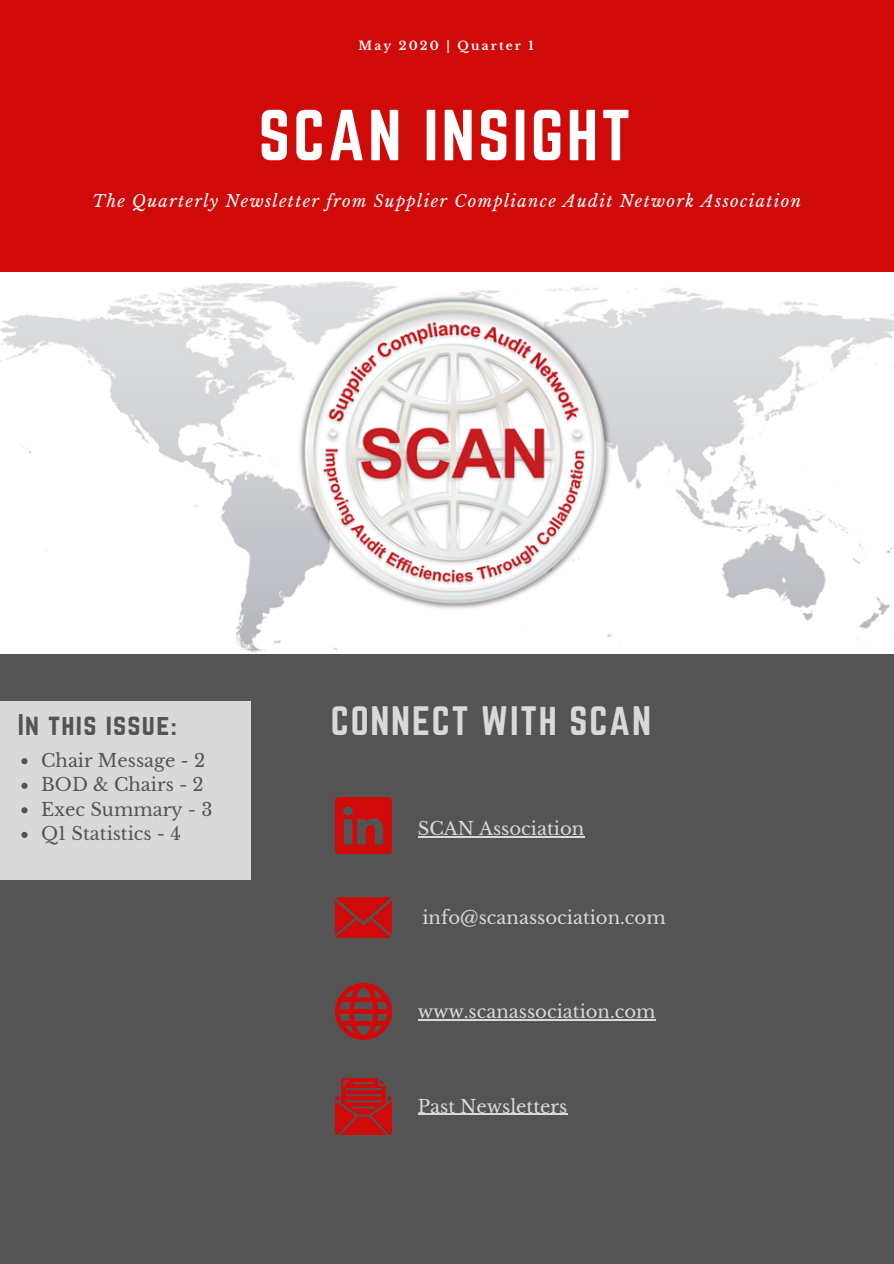
<style>
.page{position:relative;width:894px;height:1264px;background:#fff}
.page>*{position:absolute;margin:0;border:0;box-sizing:border-box;transform-origin:0 0}
.t1{font:63px "Norwester";letter-spacing:.05em;color:#fff}
.t2{font:36px "Norwester";letter-spacing:.05em;color:#d9d9d9}
.t3{font:26.25px "Norwester";letter-spacing:.05em;color:#545454}
.t4{font:18px "Libre Baskerville";color:#d9d9d9}
.t5{font:18px/24.6px "Libre Baskerville";color:#545454}
.t6{font:italic 16.5px "Libre Baskerville";letter-spacing:.08em;color:#fff}
.t7{font:700 12px "Libre Baskerville";letter-spacing:.18em;color:#fff}
</style>
<div class="page">
<div style="left:0;top:0;width:893px;height:1263px;background:#d00909"></div>
<div style="left:0;top:654px;width:893px;height:609px;background:#545454"></div>
<img style="left:0;top:273px;width:893px;height:380px">
<div style="left:0;top:701px;width:250px;height:178px;background:#d9d9d9"></div>
<svg style="left:21px;top:758px;width:7px;height:6px"></svg>
<svg style="left:21px;top:782px;width:7px;height:6px"></svg>
<svg style="left:21px;top:807px;width:7px;height:6px"></svg>
<svg style="left:21px;top:831px;width:7px;height:7px"></svg>
<img style="left:335px;top:797px;width:56px;height:56px">
<img style="left:335px;top:897px;width:56px;height:41px">
<img style="left:335px;top:983px;width:56px;height:56px">
<img style="left:335px;top:1078px;width:56px;height:56px">
<hr style="left:417px;top:836px;width:167px;height:1px;background:#d9d9d9">
<hr style="left:417px;top:1019px;width:238px;height:1px;background:#d9d9d9">
<hr style="left:417px;top:1113px;width:150px;height:1px;background:#d9d9d9">
<p class="t7" style="left:358px;top:38px;width:177px">May 2020 | Quarter 1</p>
<h1 class="t1" style="left:258px;top:105px;width:373px">SCAN INSIGHT</h1>
<p class="t6" style="left:93px;top:191px;width:710px">The Quarterly Newsletter from Supplier Compliance Audit Network Association</p>
<h3 class="t3" style="left:18px;top:712px;width:160px">In this issue:</h3>
<p class="t5" style="left:41px;top:748px;width:173px">Chair Message - 2<br>BOD &amp; Chairs - 2<br>Exec Summary - 3<br>Q1 Statistics - 4</p>
<h2 class="t2" style="left:331px;top:703px;width:322px">CONNECT WITH SCAN</h2>
<p class="t4" style="left:417px;top:817px;width:168px">SCAN Association</p>
<p class="t4" style="left:422px;top:906px;width:245px">info@scanassociation.com</p>
<p class="t4" style="left:417px;top:1000px;width:239px">www.scanassociation.com</p>
<p class="t4" style="left:417px;top:1095px;width:151px">Past Newsletters</p>
</div>
